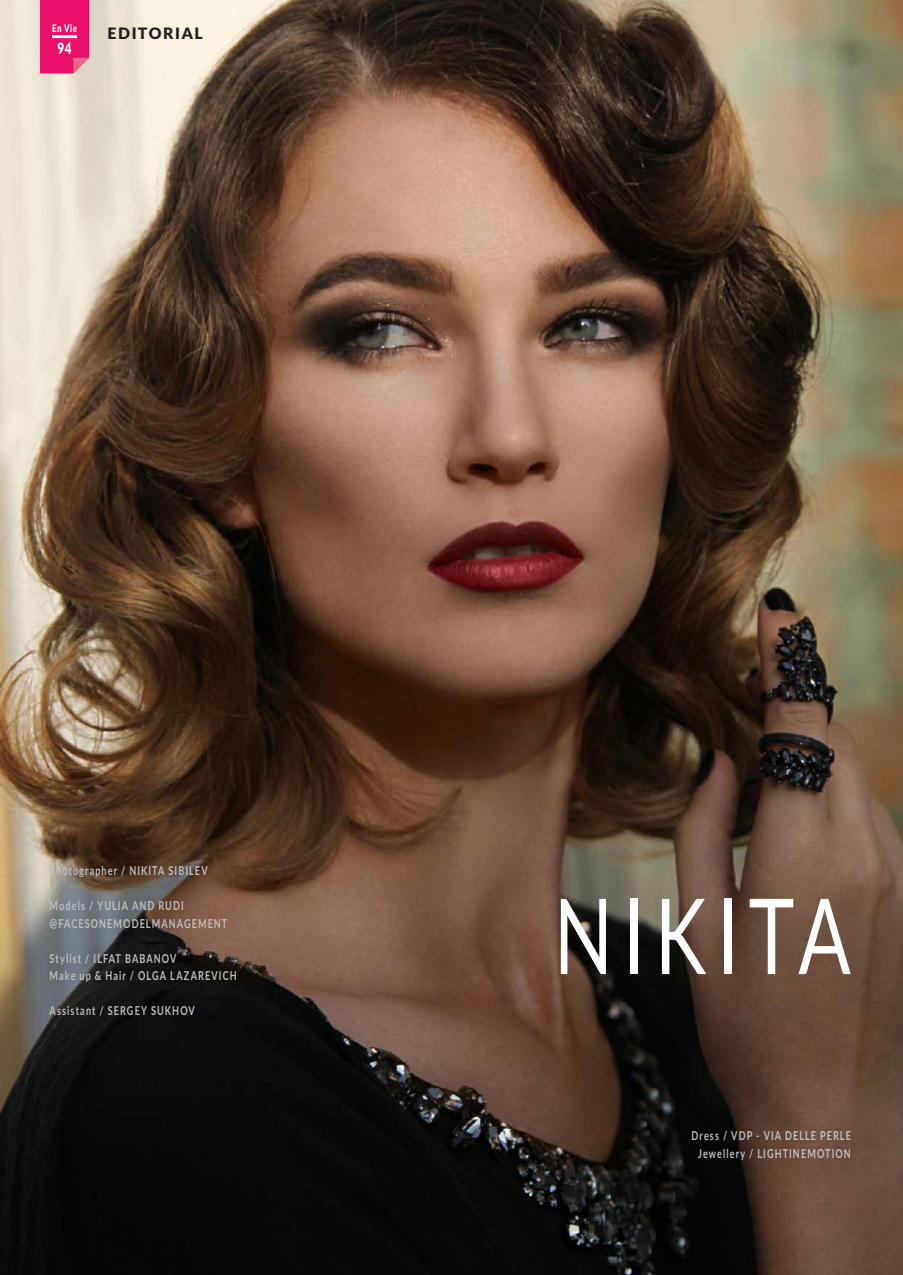
<style>
.page{position:relative;width:903px;height:1275px;background:#fff}
.page>*{position:absolute;margin:0;border:0;box-sizing:border-box;transform-origin:0 0}
.t1{font:105px "Lato";letter-spacing:.13em;color:#fff;scale:.74 1}
.t2{font:900 15.75px "Lato";letter-spacing:.1em;color:#231f20}
.t3{font:900 15.75px "Lato";color:#fff;scale:.74 1}
.t4{font:700 12.25px/17.5px "Lato";letter-spacing:.12em;color:#bcbdc0;scale:.74 1}
.t5{font:700 12.25px/17.5px "Lato";letter-spacing:.12em;color:#bebfc2;text-align:center;scale:.74 1}
.t6{font:900 10.5px "Lato";color:#fff;scale:.74 1}
</style>
<div class="page">
<img style="left:0;top:0;width:903px;height:1275px">
<svg style="left:40px;top:0;width:49px;height:74px;background:#e91a6d"></svg>
<hr style="left:52px;top:35px;width:25px;height:3px;background:#fff">
<p class="t6" style="left:52px;top:20px;width:35px">En Vie</p>
<p class="t3" style="left:57px;top:37px;width:20px">94</p>
<p class="t2" style="left:107px;top:22px;width:97px">EDITORIAL</p>
<p class="t4" style="left:50px;top:861px;width:215px">Photographer / NIKITA SIBILEV</p>
<p class="t4" style="left:50px;top:896px;width:242px">Models / YULIA AND RUDI @FACESONEMODELMANAGEMENT</p>
<p class="t4" style="left:50px;top:949px;width:254px">Stylist / ILFAT BABANOV<br>Make up &amp; Hair / OLGA LAZAREVICH</p>
<p class="t4" style="left:50px;top:1001px;width:198px">Assistant / SERGEY SUKHOV</p>
<h1 class="t1" style="left:554px;top:861px;width:403px">NIKITA</h1>
<p class="t5" style="left:691px;top:1126px;width:217px">Dress / VDP - VIA DELLE PERLE<br>Jewellery / LIGHTINEMOTION</p>
</div>
